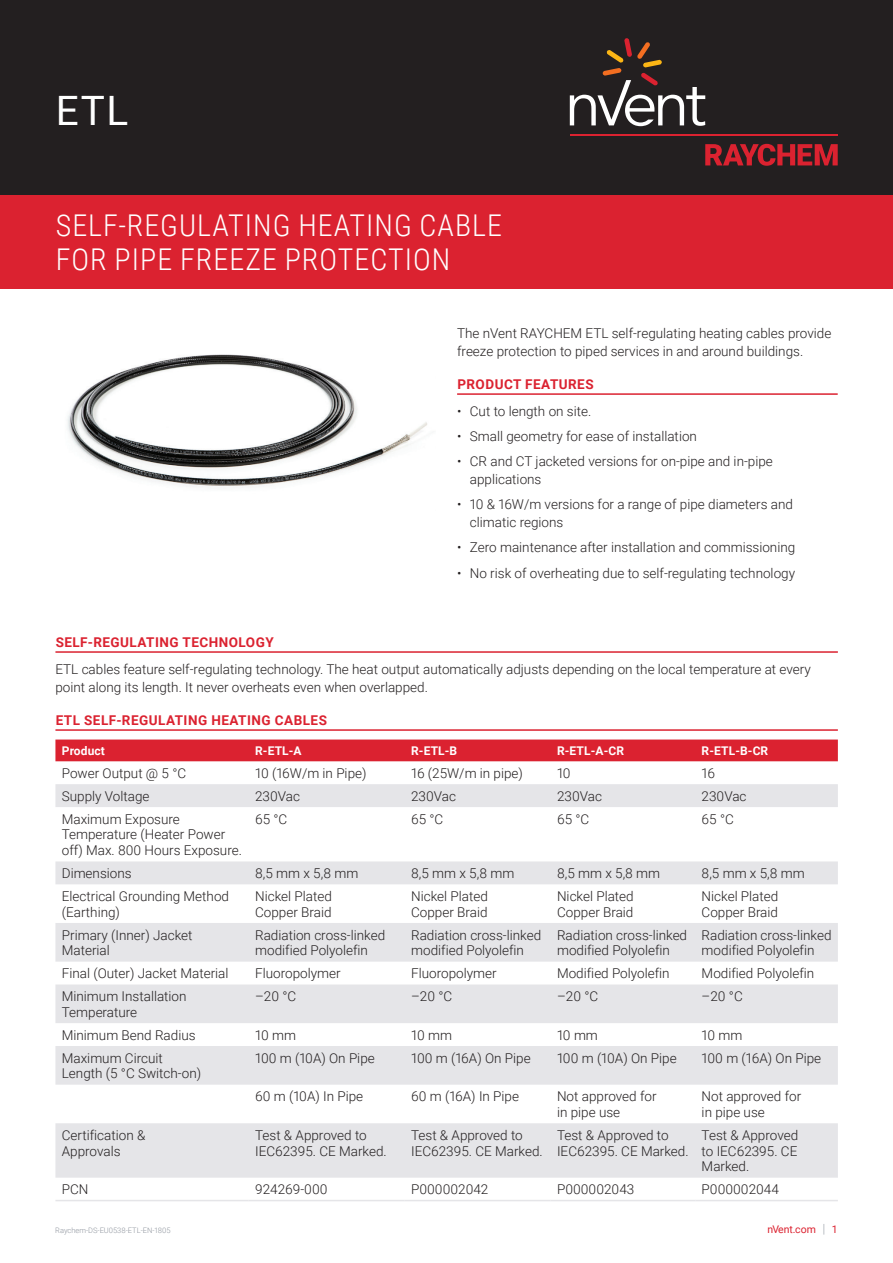
<style>
.page{position:relative;width:893px;height:1263px;background:#fff}
.page>*{position:absolute;margin:0;border:0;box-sizing:border-box;transform-origin:0 0}
.t1{font:40.5px "Roboto";color:#fff}
.t2{font:300 30px/33.8px "Roboto Condensed";letter-spacing:.035em;color:#fff}
.t3{font:300 13.5px/15.8px "Roboto";color:#231f20}
.t4{font:700 13.5px "Roboto";letter-spacing:.035em;color:#db2230}
.t5{font:700 12px "Roboto";letter-spacing:.01em;color:#fff}
.t6{font:10.5px "Roboto";color:#db2230}
.t7{font:300 7.5px "Roboto";color:#8f959e}
.s1{font-weight:300;font-size:12.6px;color:#8f959e}
</style>
<div class="page">
<div style="left:0;top:0;width:893px;height:196px;background:#231f20"></div>
<svg style="left:705px;top:144px;width:133px;height:22px"></svg>
<hr style="left:570px;top:134px;width:268px;height:2px;background:#db2230">
<svg style="left:570px;top:38px;width:135px;height:88px"></svg>
<div style="left:0;top:196px;width:893px;height:93px;background:#db2230"></div>
<img style="left:67px;top:354px;width:360px;height:133px">
<hr style="left:457px;top:393px;width:381px;height:2px;background:#db2230">
<hr style="left:55px;top:651px;width:783px;height:2px;background:#db2230">
<hr style="left:55px;top:729px;width:783px;height:2px;background:#db2230">
<div style="left:55px;top:739px;width:783px;height:22px;background:#db2230"></div>
<svg style="left:55px;top:784px;width:783px;height:394px;fill:#e5e5e8"></svg>
<hr style="left:55px;top:1200px;width:194px;height:1px;background:#e5e5e8">
<hr style="left:249px;top:1200px;width:156px;height:1px;background:#e5e5e8">
<hr style="left:405px;top:1200px;width:146px;height:1px;background:#e5e5e8">
<hr style="left:551px;top:1200px;width:144px;height:1px;background:#e5e5e8">
<hr style="left:695px;top:1200px;width:143px;height:1px;background:#e5e5e8">
<h1 class="t1" style="left:56px;top:83px;width:74px">ETL</h1>
<h2 class="t2" style="left:56px;top:208px;width:448px">SELF-REGULATING HEATING CABLE<br>FOR PIPE FREEZE PROTECTION</h2>
<p class="t3" style="left:457px;top:323px;width:376px;line-height:18px">The nVent RAYCHEM ETL self-regulating heating cables provide freeze protection to piped services in and around buildings.</p>
<p class="t4" style="left:457px;top:375px;width:138px">PRODUCT FEATURES</p>
<p class="t3" style="left:457px;top:402px;width:136px">• Cut to length on site.</p>
<p class="t3" style="left:457px;top:428px;width:241px">• Small geometry for ease of installation</p>
<p class="t3" style="left:470px;top:452px;width:304px;line-height:18px;text-indent:-13px">• CR and CT jacketed versions for on-pipe and in-pipe applications</p>
<p class="t3" style="left:470px;top:495px;width:325px;line-height:18px;text-indent:-13px">• 10 &amp; 16W/m versions for a range of pipe diameters and climatic regions</p>
<p class="t3" style="left:457px;top:539px;width:340px">• Zero maintenance after installation and commissioning</p>
<p class="t3" style="left:457px;top:564px;width:339px">• No risk of overheating due to self-regulating technology</p>
<p class="t4" style="left:56px;top:633px;width:220px">SELF-REGULATING TECHNOLOGY</p>
<p class="t3" style="left:55px;top:659px;width:757px;line-height:18px">ETL cables feature self-regulating technology. The heat output automatically adjusts depending on the local temperature at every point along its length. It never overheats even when overlapped.</p>
<p class="t4" style="left:56px;top:711px;width:273px">ETL SELF-REGULATING HEATING CABLES</p>
<p class="t5" style="left:62px;top:742px;width:45px">Product</p>
<p class="t5" style="left:255px;top:742px;width:48px">R-ETL-A</p>
<p class="t5" style="left:411px;top:742px;width:48px">R-ETL-B</p>
<p class="t5" style="left:557px;top:742px;width:69px">R-ETL-A-CR</p>
<p class="t5" style="left:702px;top:742px;width:68px">R-ETL-B-CR</p>
<p class="t3" style="left:62px;top:765px;width:126px">Power Output @ 5 °C</p>
<p class="t3" style="left:255px;top:765px;width:113px">10 (16W/m in Pipe)</p>
<p class="t3" style="left:411px;top:765px;width:113px">16 (25W/m in pipe)</p>
<p class="t3" style="left:557px;top:765px;width:15px">10</p>
<p class="t3" style="left:702px;top:765px;width:15px">16</p>
<p class="t3" style="left:62px;top:787px;width:89px">Supply Voltage</p>
<p class="t3" style="left:255px;top:787px;width:46px">230Vac</p>
<p class="t3" style="left:411px;top:787px;width:46px">230Vac</p>
<p class="t3" style="left:557px;top:787px;width:46px">230Vac</p>
<p class="t3" style="left:702px;top:787px;width:46px">230Vac</p>
<p class="t3" style="left:62px;top:810px;width:182px">Maximum Exposure<br>Temperature (Heater Power off) Max. 800 Hours Exposure.</p>
<p class="t3" style="left:255px;top:810px;width:34px">65 °C</p>
<p class="t3" style="left:411px;top:810px;width:34px">65 °C</p>
<p class="t3" style="left:557px;top:810px;width:34px">65 °C</p>
<p class="t3" style="left:702px;top:810px;width:34px">65 °C</p>
<p class="t3" style="left:62px;top:865px;width:71px">Dimensions</p>
<p class="t3" style="left:255px;top:865px;width:105px">8,5 mm x 5,8 mm</p>
<p class="t3" style="left:411px;top:865px;width:105px">8,5 mm x 5,8 mm</p>
<p class="t3" style="left:557px;top:865px;width:105px">8,5 mm x 5,8 mm</p>
<p class="t3" style="left:702px;top:865px;width:105px">8,5 mm x 5,8 mm</p>
<p class="t3" style="left:62px;top:888px;width:169px">Electrical Grounding Method (Earthing)</p>
<p class="t3" style="left:255px;top:888px;width:78px">Nickel Plated<br>Copper Braid</p>
<p class="t3" style="left:411px;top:888px;width:78px">Nickel Plated<br>Copper Braid</p>
<p class="t3" style="left:557px;top:888px;width:78px">Nickel Plated<br>Copper Braid</p>
<p class="t3" style="left:702px;top:888px;width:78px">Nickel Plated<br>Copper Braid</p>
<p class="t3" style="left:62px;top:926px;width:132px">Primary (Inner) Jacket<br>Material</p>
<p class="t3" style="left:255px;top:926px;width:132px">Radiation cross-linked modified Polyolefin</p>
<p class="t3" style="left:411px;top:926px;width:132px">Radiation cross-linked modified Polyolefin</p>
<p class="t3" style="left:557px;top:926px;width:132px">Radiation cross-linked modified Polyolefin</p>
<p class="t3" style="left:702px;top:926px;width:131px">Radiation cross-linked modified Polyolefin</p>
<p class="t3" style="left:62px;top:965px;width:168px">Final (Outer) Jacket Material</p>
<p class="t3" style="left:255px;top:965px;width:87px">Fluoropolymer</p>
<p class="t3" style="left:411px;top:965px;width:87px">Fluoropolymer</p>
<p class="t3" style="left:557px;top:965px;width:114px">Modified Polyolefin</p>
<p class="t3" style="left:702px;top:965px;width:114px">Modified Polyolefin</p>
<p class="t3" style="left:62px;top:988px;width:126px">Minimum Installation<br>Temperature</p>
<p class="t3" style="left:255px;top:988px;width:43px">–20 °C</p>
<p class="t3" style="left:411px;top:988px;width:43px">–20 °C</p>
<p class="t3" style="left:557px;top:988px;width:43px">–20 °C</p>
<p class="t3" style="left:702px;top:988px;width:43px">–20 °C</p>
<p class="t3" style="left:62px;top:1026px;width:135px">Minimum Bend Radius</p>
<p class="t3" style="left:255px;top:1026px;width:42px">10 mm</p>
<p class="t3" style="left:411px;top:1026px;width:42px">10 mm</p>
<p class="t3" style="left:557px;top:1026px;width:42px">10 mm</p>
<p class="t3" style="left:702px;top:1026px;width:42px">10 mm</p>
<p class="t3" style="left:62px;top:1049px;width:141px">Maximum Circuit<br>Length (5 °C Switch-on)</p>
<p class="t3" style="left:255px;top:1049px;width:121px">100 m (10A) On Pipe</p>
<p class="t3" style="left:411px;top:1049px;width:121px">100 m (16A) On Pipe</p>
<p class="t3" style="left:557px;top:1049px;width:121px">100 m (10A) On Pipe</p>
<p class="t3" style="left:702px;top:1049px;width:121px">100 m (16A) On Pipe</p>
<p class="t3" style="left:255px;top:1088px;width:110px">60 m (10A) In Pipe</p>
<p class="t3" style="left:411px;top:1088px;width:109px">60 m (16A) In Pipe</p>
<p class="t3" style="left:557px;top:1088px;width:101px">Not approved for in pipe use</p>
<p class="t3" style="left:702px;top:1088px;width:101px">Not approved for in pipe use</p>
<p class="t3" style="left:62px;top:1127px;width:85px">Certification &amp;<br>Approvals</p>
<p class="t3" style="left:255px;top:1127px;width:133px">Test &amp; Approved to<br>IEC62395. CE Marked.</p>
<p class="t3" style="left:411px;top:1127px;width:133px">Test &amp; Approved to<br>IEC62395. CE Marked.</p>
<p class="t3" style="left:557px;top:1127px;width:133px">Test &amp; Approved to<br>IEC62395. CE Marked.</p>
<p class="t3" style="left:702px;top:1127px;width:98px;text-align:justify">Test &amp; Approved to IEC62395. CE Marked.</p>
<p class="t3" style="left:62px;top:1181px;width:28px">PCN</p>
<p class="t3" style="left:255px;top:1181px;width:74px">924269-000</p>
<p class="t3" style="left:411px;top:1181px;width:79px">P000002042</p>
<p class="t3" style="left:557px;top:1181px;width:79px">P000002043</p>
<p class="t3" style="left:702px;top:1181px;width:79px">P000002044</p>
<p class="t7" style="left:55px;top:1225px;width:117px">Raychem-DS-EU0538-ETL-EN-1805</p>
<p class="t6" style="left:767px;top:1222px;width:72px">nVent.com <span class="s1">|</span> 1</p>
</div>
